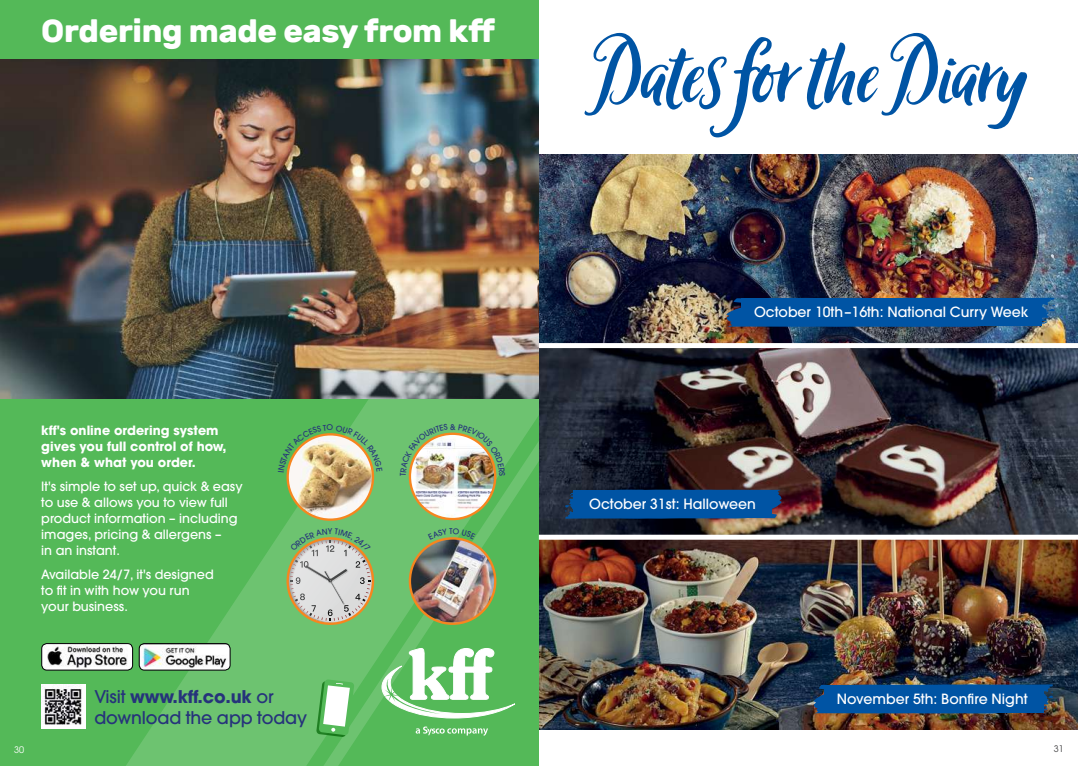
<style>
.page{position:relative;width:1078px;height:766px;background:#fff}
.page>*{position:absolute;margin:0;border:0;box-sizing:border-box;transform-origin:0 0}
.t1{font:italic 118px "Fontbox Lemonade Stand";color:#0054a4}
.t2{font:700 32.3px "Rubik";letter-spacing:-.01em;color:#fff}
.t3{font:500 17.4px/20.9px "Avant Garde";letter-spacing:-.01em;color:#26337b}
.t4{font:500 14px "Avant Garde";color:#fff}
.t5{font:500 12.7px/16.1px "Avant Garde";color:#fff}
.t6{font:700 12.7px/16.1px "Avant Garde";color:#fff}
.t7{font:9px "Avant Garde";color:#414042}
.t8{font:9px "Avant Garde";color:#fff}
.t9{font:500 7.9px "Avant Garde";color:#26337b}
.s1{font-weight:700}
</style>
<div class="page">
<img style="left:539px;top:539px;width:538px;height:190px">
<img style="left:539px;top:155px;width:538px;height:188px">
<img style="left:539px;top:348px;width:538px;height:186px">
<div style="left:0;top:398px;width:539px;height:367px;background:#54b958"></div>
<svg style="left:76px;top:398px;width:463px;height:367px"></svg>
<svg style="left:148px;top:440px;width:391px;height:325px"></svg>
<img style="left:42px;top:643px;width:91px;height:27px">
<div style="left:41px;top:643px;width:92px;height:27px;border:1px solid #000;border-radius:5px"></div>
<img style="left:139px;top:643px;width:91px;height:27px">
<div style="left:139px;top:643px;width:91px;height:27px;border:1px solid #000;border-radius:5px"></div>
<svg style="left:381px;top:648px;width:136px;height:70px"></svg>
<svg style="left:415px;top:726px;width:73px;height:9px"></svg>
<img style="left:289px;top:436px;width:84px;height:83px">
<div style="left:286px;top:433px;width:88px;height:87px;border:2px solid #f6861f;border-radius:50%"></div>
<img style="left:410px;top:433px;width:85px;height:86px;border-radius:43px">
<img style="left:410px;top:538px;width:85px;height:85px;border-radius:43px">
<div style="left:408px;top:537px;width:88px;height:87px;border:2px solid #f6861f;border-radius:50%"></div>
<img style="left:0;top:58px;width:539px;height:340px">
<div style="left:0;top:0;width:539px;height:58px;background:#54b958"></div>
<svg style="left:316px;top:679px;width:38px;height:58px"></svg>
<svg style="left:726px;top:298px;width:330px;height:29px;background:#06549f"></svg>
<svg style="left:813px;top:684px;width:240px;height:29px;background:#05529d"></svg>
<svg style="left:564px;top:489px;width:217px;height:29px;background:#04519b"></svg>
<div style="left:538px;top:534px;width:539px;height:5px;background:#fff"></div>
<img style="left:41px;top:684px;width:44px;height:44px">
<svg style="left:278px;top:424px;width:48px;height:48px"></svg>
<svg style="left:335px;top:424px;width:47px;height:47px;background:#a6c585"></svg>
<img style="left:400px;top:423px;width:105px;height:53px">
<svg style="left:287px;top:528px;width:86px;height:95px;background:#b7c6a8"></svg>
<svg style="left:428px;top:528px;width:47px;height:11px"></svg>
<h2 class="t2" style="left:41px;top:11px;width:455px">Ordering made easy from kff</h2>
<p class="t6" style="left:41px;top:422px;width:187px">kff's online ordering system gives you full control of how, when &amp; what you order.</p>
<p class="t5" style="left:41px;top:478px;width:203px">It's simple to set up, quick &amp; easy to use &amp; allows you to view full product information – including images, pricing &amp; allergens –<br>in an instant.</p>
<p class="t5" style="left:41px;top:565px;width:174px">Available 24/7, it's designed to fit in with how you run your business.</p>
<p class="t9" style="left:326px;top:422px;width:8px">O</p>
<p class="t9" style="left:328px;top:526px;width:6px">Y</p>
<p class="t8" style="left:14px;top:744px;width:11px">30</p>
<h3 class="t3" style="left:94px;top:685px;width:214px">Visit <span class="s1">www.kff.co.uk</span> or download the app today</h3>
<h1 class="t1" style="left:588px;top:8px;width:435px">Dates for the Diary</h1>
<p class="t4" style="left:753px;top:303px;width:276px">October 10th–16th: National Curry Week</p>
<p class="t4" style="left:589px;top:494px;width:168px">October 31st: Halloween</p>
<p class="t4" style="left:836px;top:690px;width:192px">November 5th: Bonfire Night</p>
<p class="t7" style="left:1053px;top:743px;width:11px">31</p>
</div>
